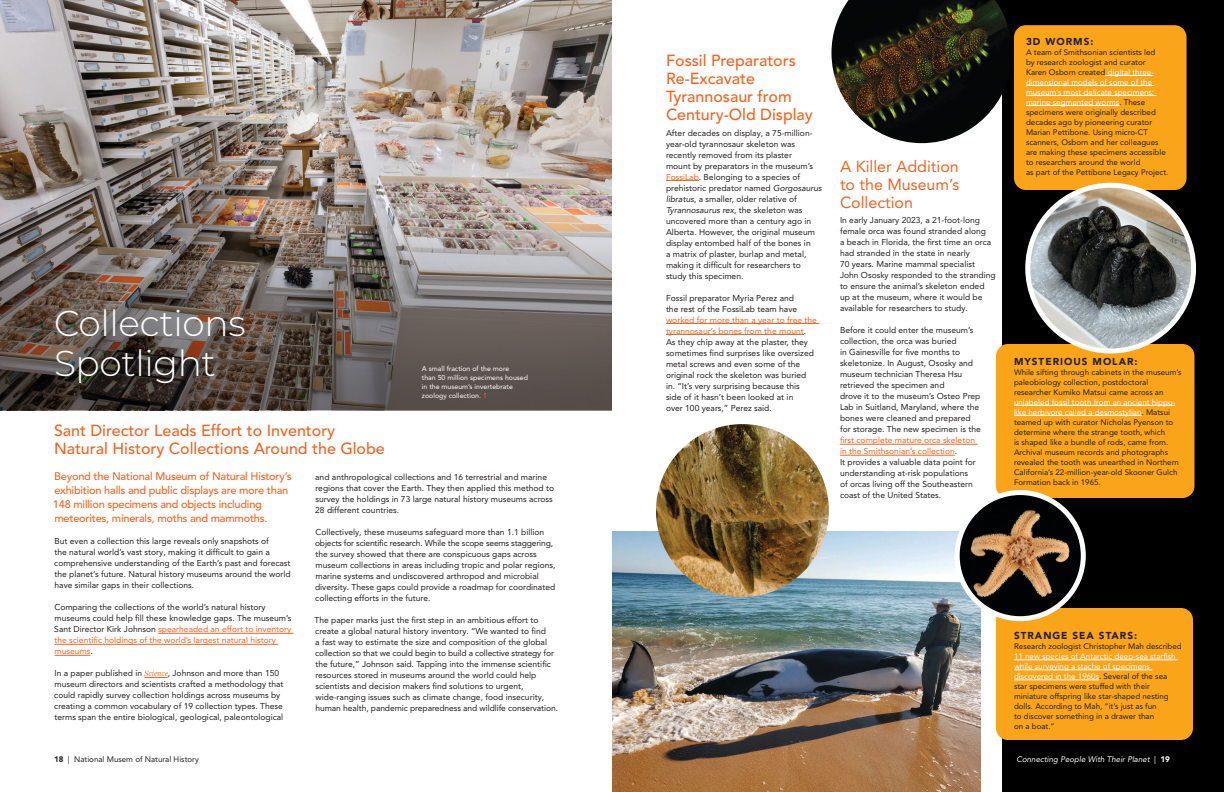
<style>
.page{position:relative;width:1224px;height:792px;background:#fff}
.page>*{position:absolute;margin:0;border:0;box-sizing:border-box;transform-origin:0 0}
.t1{font:300 36px/40px "Montserrat";letter-spacing:-.01em;color:#fff}
.t2{font:500 16px/18px "Avenir LT Pro";color:#f26422}
.t3{font:16px/18px "Avenir LT Pro";color:#f26422;text-align:justify}
.t4{font:500 11px/14px "Avenir LT Pro";letter-spacing:-.02em;color:#f26422}
.t5{font:900 10px "Avenir LT Pro";letter-spacing:.1em;color:#231f20}
.t6{font:8.5px/11px "Avenir LT Pro";color:#231f20}
.t7{font:8px/10px "Avenir LT Pro";color:#231f20}
.t8{font:italic 8px "Avenir LT Pro";color:#fff}
.t9{font:7px/9px "Avenir LT Pro";color:#fff}
.s1{color:#f26422}
.s2{font-family:"Freight Text";font-style:italic;color:#f26422}
.s3{font-weight:900}
.s4{font-style:italic}
.s5{color:#fff}
.s6{font-style:normal}
.s7{font-weight:900;font-style:normal}
</style>
<div class="page">
<div style="left:1002px;top:0;width:222px;height:792px;background:#000"></div>
<div style="left:1014px;top:25px;width:173px;height:165px;background:#faa41a;border-radius:12px"></div>
<div style="left:996px;top:608px;width:197px;height:132px;background:#faa41a;border-radius:12px"></div>
<img style="left:0;top:0;width:612px;height:223px">
<hr style="left:158px;top:633px;width:136px;height:1px;background:#f26422">
<hr style="left:54px;top:644px;width:224px;height:1px;background:#f26422">
<hr style="left:54px;top:655px;width:36px;height:1px;background:#f26422">
<svg style="left:144px;top:677px;width:24px;height:1px"></svg>
<hr style="left:666px;top:180px;width:33px;height:1px;background:#f26422">
<hr style="left:666px;top:323px;width:153px;height:1px;background:#f26422">
<hr style="left:666px;top:334px;width:138px;height:1px;background:#f26422">
<hr style="left:840px;top:444px;width:138px;height:1px;background:#f26422">
<hr style="left:840px;top:455px;width:115px;height:1px;background:#f26422">
<img style="left:612px;top:531px;width:369px;height:261px">
<img style="left:831px;top:0;width:179px;height:143px">
<img style="left:656px;top:424px;width:173px;height:173px;border-radius:86px">
<svg style="left:0;top:223px;width:612px;height:187px;background:#6a615c"></svg>
<hr style="left:1105px;top:75px;width:49px;height:1px;background:#fff">
<hr style="left:1026px;top:85px;width:128px;height:1px;background:#fff">
<hr style="left:1026px;top:95px;width:130px;height:1px;background:#fff">
<hr style="left:1026px;top:105px;width:93px;height:1px;background:#fff">
<hr style="left:1014px;top:660px;width:164px;height:1px;background:#fff">
<hr style="left:1014px;top:670px;width:138px;height:1px;background:#fff">
<hr style="left:1014px;top:680px;width:85px;height:1px;background:#fff">
<div style="left:996px;top:344px;width:198px;height:154px;background:#faa41a;border-radius:12px"></div>
<hr style="left:1014px;top:405px;width:161px;height:1px;background:#fff">
<hr style="left:1014px;top:415px;width:128px;height:1px;background:#fff">
<img style="left:1028px;top:185px;width:166px;height:166px;border-radius:83px">
<div style="left:1025px;top:183px;width:171px;height:171px;border:5px solid #fff;border-radius:50%"></div>
<img style="left:957px;top:493px;width:126px;height:126px;border-radius:63px">
<div style="left:955px;top:490px;width:131px;height:131px;border:5px solid #fff;border-radius:50%"></div>
<h1 class="t1" style="left:54px;top:302px;width:193px">Collections<br>Spotlight</h1>
<p class="t9" style="left:422px;top:364px;width:108px">A small fraction of the more<br>than 50 million specimens housed in the museum’s invertebrate zoology collection.</p>
<h2 class="t2" style="left:54px;top:422px;width:332px">Sant Director Leads Effort to Inventory<br>Natural History Collections Around the Globe</h2>
<p class="t4" style="left:53px;top:470px;width:240px">Beyond the National Museum of Natural History’s exhibition halls and public displays are more than 148 million specimens and objects including meteorites, minerals, moths and mammoths.</p>
<p class="t6" style="left:54px;top:536px;width:238px">But even a collection this large reveals only snapshots of<br>the natural world’s vast story, making it difficult to gain a comprehensive understanding of the Earth’s past and forecast the planet’s future. Natural history museums around the world have similar gaps in their collections.</p>
<p class="t6" style="left:54px;top:602px;width:239px">Comparing the collections of the world’s natural history museums could help fill these knowledge gaps. The museum’s Sant Director Kirk Johnson <span class="s1">spearheaded an effort to inventory the scientific holdings of the world’s largest natural history museums</span>.</p>
<p class="t6" style="left:54px;top:668px;width:231px">In a paper published in <span class="s2">Science</span>, Johnson and more than 150 museum directors and scientists crafted a methodology that could rapidly survey collection holdings across museums by creating a common vocabulary of 19 collection types. These terms span the entire biological, geological, paleontological</p>
<p class="t6" style="left:315px;top:471px;width:240px">and anthropological collections and 16 terrestrial and marine regions that cover the Earth. They then applied this method to survey the holdings in 73 large natural history museums across 28 different countries.</p>
<p class="t6" style="left:315px;top:526px;width:242px">Collectively, these museums safeguard more than 1.1 billion objects for scientific research. While the scope seems staggering, the survey showed that there are conspicuous gaps across museum collections in areas including tropic and polar regions, marine systems and undiscovered arthropod and microbial diversity. These gaps could provide a roadmap for coordinated collecting efforts in the future.</p>
<p class="t6" style="left:314px;top:614px;width:245px">The paper marks just the first step in an ambitious effort to create a global natural history inventory. “We wanted to find<br>a fast way to estimate the size and composition of the global collection so that we could begin to build a collective strategy for the future,” Johnson said. Tapping into the immense scientific resources stored in museums around the world could help scientists and decision makers find solutions to urgent, wide-ranging issues such as climate change, food insecurity, human health, pandemic preparedness and wildlife conservation.</p>
<p class="t7" style="left:54px;top:754px;width:146px"><span class="s3">18</span> | National Musem of Natural History</p>
<h2 class="t2" style="left:666px;top:52px;width:148px">Fossil Preparators<br>Re-Excavate<br>Tyrannosaur from<br>Century-Old Display</h2>
<p class="t6" style="left:666px;top:127px;width:157px">After decades on display, a 75-million&shy;year-old tyrannosaur skeleton was recently removed from its plaster<br>mount by preparators in the museum’s <span class="s1">FossiLab</span>. Belonging to a species of prehistoric predator named <span class="s4">Gorgosaurus libratus</span>, a smaller, older relative of <span class="s4">Tyrannosaurus rex</span>, the skeleton was uncovered more than a century ago in Alberta. However, the original museum display entombed half of the bones in<br>a matrix of plaster, burlap and metal, making it difficult for researchers to study this specimen.</p>
<p class="t6" style="left:666px;top:292px;width:133px">Fossil preparator Myria Perez and the rest of the FossiLab team have</p>
<p class="t6" style="left:666px;top:314px;width:152px"><span class="s1">worked for more than a year to free the tyrannosaur’s bones from the mount</span>.<br>As they chip away at the plaster, they sometimes find surprises like oversized metal screws and even some of the original rock the skeleton was buried in. “It’s very surprising because this side of it hasn’t been looked at in<br>over 100 years,” Perez said.</p>
<h2 class="t3" style="left:840px;top:157px;width:121px">A Killer Addition to the Museum’s Collection</h2>
<p class="t6" style="left:840px;top:215px;width:157px">In early January 2023, a 21-foot-long female orca was found stranded along<br>a beach in Florida, the first time an orca had stranded in the state in nearly<br>70 years. Marine mammal specialist John Ososky responded to the stranding to ensure the animal’s skeleton ended up at the museum, where it would be available for researchers to study.</p>
<p class="t6" style="left:840px;top:325px;width:142px">Before it could enter the museum’s collection, the orca was buried<br>in Gainesville for five months to skeletonize. In August, Ososky and museum technician Theresa Hsu retrieved the specimen and<br>drove it to the museum’s Osteo Prep Lab in Suitland, Maryland, where the bones were cleaned and prepared for storage. The new specimen is the</p>
<p class="t6" style="left:840px;top:435px;width:137px"><span class="s1">first complete mature orca skeleton in the Smithsonian’s collection</span>.<br>It provides a valuable data point for understanding at-risk populations of orcas living off the Southeastern coast of the United States.</p>
<p class="t5" style="left:1026px;top:35px;width:69px">3D WORMS:</p>
<p class="t7" style="left:1026px;top:47px;width:144px">A team of Smithsonian scientists led<br>by research zoologist and curator<br>Karen Osborn created <span class="s5">digital three&shy;dimensional models of some of the museum’s most delicate specimens: marine segmented worms</span>. These specimens were originally described decades ago by pioneering curator Marian Pettibone. Using micro-CT scanners, Osborn and her colleagues are making these specimens accessible to researchers around the world<br>as part of the Pettibone Legacy Project.</p>
<p class="t5" style="left:1014px;top:355px;width:125px">MYSTERIOUS MOLAR:</p>
<p class="t7" style="left:1014px;top:367px;width:169px">While sifting through cabinets in the museum’s paleobiology collection, postdoctoral researcher Kumiko Matsui came across an</p>
<p class="t7" style="left:1014px;top:397px;width:167px"><span class="s5">unlabeled fossil tooth from an ancient hippo&shy;like herbivore called a desmostylian</span>. Matsui teamed up with curator Nicholas Pyenson to determine where the strange tooth, which<br>is shaped like a bundle of rods, came from.<br>Archival museum records and photographs revealed the tooth was unearthed in Northern California’s 22-million-year-old Skooner Gulch Formation back in 1965.</p>
<p class="t5" style="left:1014px;top:630px;width:125px">STRANGE SEA STARS:</p>
<p class="t7" style="left:1014px;top:641px;width:169px">Research zoologist Christopher Mah described</p>
<p class="t7" style="left:1014px;top:651px;width:163px"><span class="s5">11 new species of Antarctic deep-sea starfish while surveying a stache of specimens discovered in the 1960s</span>. Several of the sea star specimens were stuffed with their miniature offspring like star-shaped nesting dolls. According to Mah, “it’s just as fun<br>to discover something in a drawer than<br>on a boat.”</p>
<p class="t8" style="left:1016px;top:754px;width:155px">Connecting People With Their Planet <span class="s6">|</span> <span class="s7">19</span></p>
</div>
